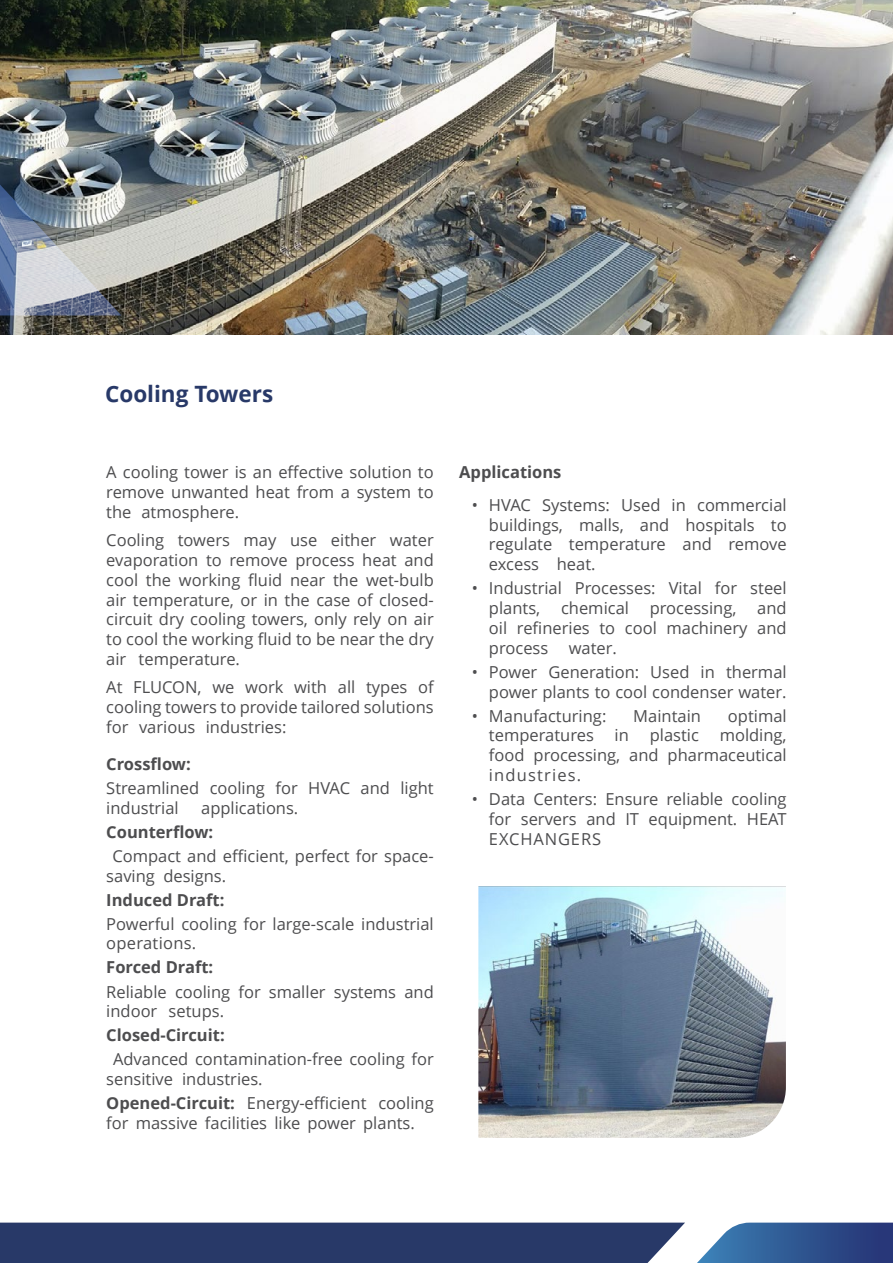
<style>
.page{position:relative;width:893px;height:1263px;background:#fff}
.page>*{position:absolute;margin:0;border:0;box-sizing:border-box;transform-origin:0 0}
.t1{font:700 22.5px "Open Sans";color:#283968}
.t2{font:16.5px/19.8px "Open Sans";color:#4d4d4f;text-align:justify}
.t3{font:700 16.5px "Open Sans";color:#4d4d4f}
.s1{font-weight:700}
</style>
<div class="page">
<img style="left:478px;top:886px;width:308px;height:252px">
<svg style="left:0;top:1222px;width:893px;height:41px"></svg>
<img style="left:0;top:0;width:893px;height:334px">
<img style="left:0;top:0;width:121px;height:315px">
<h1 class="t1" style="left:105px;top:378px;width:170px">Cooling Towers</h1>
<p class="t2" style="left:106px;top:462px;width:329px">A cooling tower is an effective solution to remove unwanted heat from a system to the atmosphere.</p>
<p class="t2" style="left:106px;top:530px;width:329px">Cooling towers may use either water evaporation to remove process heat and cool the working fluid near the wet-bulb air temperature, or in the case of closed&shy;circuit dry cooling towers, only rely on air to cool the working fluid to be near the dry air temperature.</p>
<p class="t2" style="left:106px;top:677px;width:329px">At FLUCON, we work with all types of cooling towers to provide tailored solutions for various industries:</p>
<p class="t3" style="left:106px;top:752px;width:86px">Crossflow:</p>
<p class="t2" style="left:106px;top:777px;width:329px">Streamlined cooling for HVAC and light industrial</p>
<p class="t2" style="left:201px;top:797px;width:99px">applications.</p>
<p class="t3" style="left:106px;top:820px;width:108px">Counterflow:</p>
<p class="t2" style="left:106px;top:845px;width:329px;text-indent:6px">Compact and efficient, perfect for space&shy;saving designs.</p>
<p class="t3" style="left:106px;top:888px;width:120px">Induced Draft:</p>
<p class="t2" style="left:106px;top:913px;width:329px">Powerful cooling for large-scale industrial operations.</p>
<p class="t3" style="left:106px;top:956px;width:108px">Forced Draft:</p>
<p class="t2" style="left:106px;top:981px;width:329px">Reliable cooling for smaller systems and indoor setups.</p>
<p class="t3" style="left:106px;top:1024px;width:120px">Closed-Circuit:</p>
<p class="t2" style="left:106px;top:1049px;width:329px;text-indent:7px">Advanced contamination-free cooling for sensitive industries.</p>
<p class="t2" style="left:106px;top:1093px;width:329px"><span class="s1">Opened-Circuit:</span> Energy-efficient cooling for massive facilities like power plants.</p>
<p class="t3" style="left:459px;top:461px;width:104px">Applications</p>
<p class="t2" style="left:489px;top:494px;width:299px;text-indent:-17px">• HVAC Systems: Used in commercial buildings, malls, and hospitals to regulate temperature and remove excess heat.</p>
<p class="t2" style="left:489px;top:578px;width:299px;text-indent:-17px">• Industrial Processes: Vital for steel plants,</p>
<p class="t2" style="left:489px;top:598px;width:299px;text-indent:268px">and oil refineries to cool machinery and process water.</p>
<p class="t2" style="left:472px;top:661px;width:316px;text-align:right">• Power Generation: Used in thermal power plants to cool condenser water.</p>
<p class="t2" style="left:472px;top:705px;width:136px">• Manufacturing:</p>
<p class="t2" style="left:633px;top:705px;width:69px">Maintain</p>
<p class="t2" style="left:728px;top:705px;width:60px">optimal</p>
<p class="t2" style="left:489px;top:725px;width:106px">temperatures</p>
<p class="t2" style="left:615px;top:725px;width:16px">in</p>
<p class="t2" style="left:650px;top:725px;width:51px">plastic</p>
<p class="t2" style="left:561px;top:598px;width:69px">chemical</p>
<p class="t2" style="left:650px;top:598px;width:88px">processing,</p>
<p class="t2" style="left:489px;top:725px;width:299px;text-indent:231px">molding, food processing, and pharmaceutical industries.</p>
<p class="t2" style="left:489px;top:789px;width:299px;text-indent:-17px">• Data Centers: Ensure reliable cooling for servers and IT equipment. HEAT EXCHANGERS</p>
</div>
